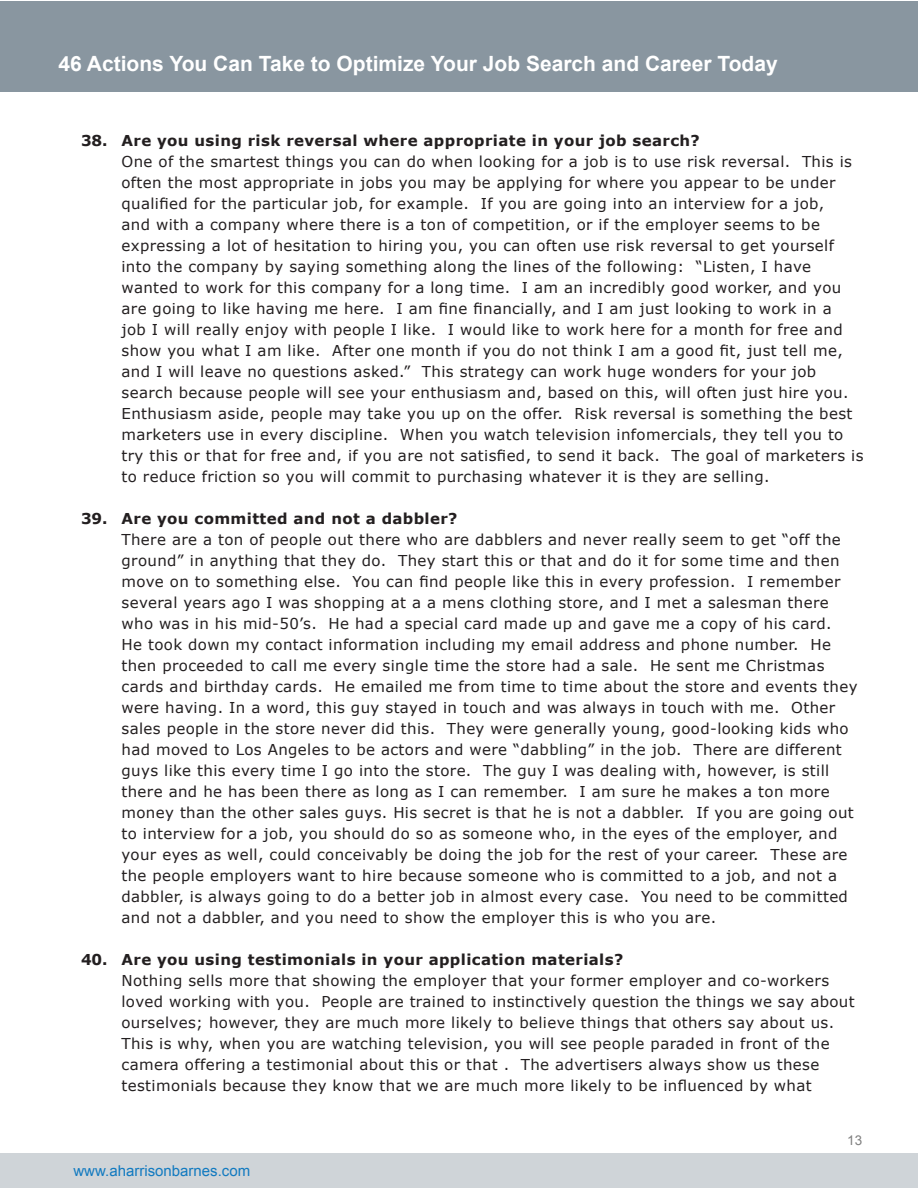
<style>
.page{position:relative;width:918px;height:1188px;background:#fff}
.page>*{position:absolute;margin:0;border:0;box-sizing:border-box;transform-origin:0 0}
.t1{font:700 21px "Arial";color:#fff}
.Paragraph_Style_6{font:15px/21px "Verdana";letter-spacing:.025em;color:#231f20}
.t2{font:15px "Arial";color:#127ac0}
.t3{font:700 15px "Verdana";color:#231f20}
.t4{font:13.5px "Arial";color:#808080}
.s1{font-weight:700}
</style>
<div class="page">
<div style="left:0;top:1154px;width:918px;height:34px;background:#cfd4d8"></div>
<div style="left:0;top:1px;width:918px;height:91px;background:#8996a0"></div>
<h1 class="t1" style="left:58px;top:50px;width:721px">46 Actions You Can Take to Optimize Your Job Search and Career Today</h1>
<p class="t3" style="left:81px;top:131px;width:28px">38.</p>
<p class="t3" style="left:81px;top:509px;width:28px">39.</p>
<p class="t3" style="left:81px;top:950px;width:28px">40.</p>
<p class="Paragraph_Style_6" style="left:122px;top:130px;width:743px"><span class="s1">Are you using risk reversal where appropriate in your job search?<br></span>One of the smartest things you can do when looking for a job is to use risk reversal. This is often the most appropriate in jobs you may be applying for where you appear to be under qualified for the particular job, for example. If you are going into an interview for a job,<br>and with a company where there is a ton of competition, or if the employer seems to be expressing a lot of hesitation to hiring you, you can often use risk reversal to get yourself into the company by saying something along the lines of the following: “Listen, I have wanted to work for this company for a long time. I am an incredibly good worker, and you are going to like having me here. I am fine financially, and I am just looking to work in a<br>job I will really enjoy with people I like. I would like to work here for a month for free and show you what I am like. After one month if you do not think I am a good fit, just tell me, and I will leave no questions asked.” This strategy can work huge wonders for your job search because people will see your enthusiasm and, based on this, will often just hire you.<br>Enthusiasm aside, people may take you up on the offer. Risk reversal is something the best marketers use in every discipline. When you watch television infomercials, they tell you to try this or that for free and, if you are not satisfied, to send it back. The goal of marketers is to reduce friction so you will commit to purchasing whatever it is they are selling.</p>
<p class="Paragraph_Style_6" style="left:122px;top:508px;width:738px"><span class="s1">Are you committed and not a dabbler?<br></span>There are a ton of people out there who are dabblers and never really seem to get “off the ground” in anything that they do. They start this or that and do it for some time and then move on to something else. You can find people like this in every profession. I remember several years ago I was shopping at a a mens clothing store, and I met a salesman there who was in his mid-50’s. He had a special card made up and gave me a copy of his card.<br>He took down my contact information including my email address and phone number. He then proceeded to call me every single time the store had a sale. He sent me Christmas cards and birthday cards. He emailed me from time to time about the store and events they were having. In a word, this guy stayed in touch and was always in touch with me. Other sales people in the store never did this. They were generally young, good-looking kids who had moved to Los Angeles to be actors and were “dabbling” in the job. There are different guys like this every time I go into the store. The guy I was dealing with, however, is still there and he has been there as long as I can remember. I am sure he makes a ton more money than the other sales guys. His secret is that he is not a dabbler. If you are going out to interview for a job, you should do so as someone who, in the eyes of the employer, and your eyes as well, could conceivably be doing the job for the rest of your career. These are the people employers want to hire because someone who is committed to a job, and not a dabbler, is always going to do a better job in almost every case. You need to be committed and not a dabbler, and you need to show the employer this is who you are.</p>
<p class="Paragraph_Style_6" style="left:122px;top:949px;width:735px"><span class="s1">Are you using testimonials in your application materials?<br></span>Nothing sells more that showing the employer that your former employer and co-workers loved working with you. People are trained to instinctively question the things we say about ourselves; however, they are much more likely to believe things that others say about us.<br>This is why, when you are watching television, you will see people paraded in front of the camera offering a testimonial about this or that . The advertisers always show us these testimonials because they know that we are much more likely to be influenced by what</p>
<p class="t4" style="left:847px;top:1131px;width:17px">13</p>
<p class="t2" style="left:74px;top:1161px;width:178px">www.aharrisonbarnes.com</p>
</div>
